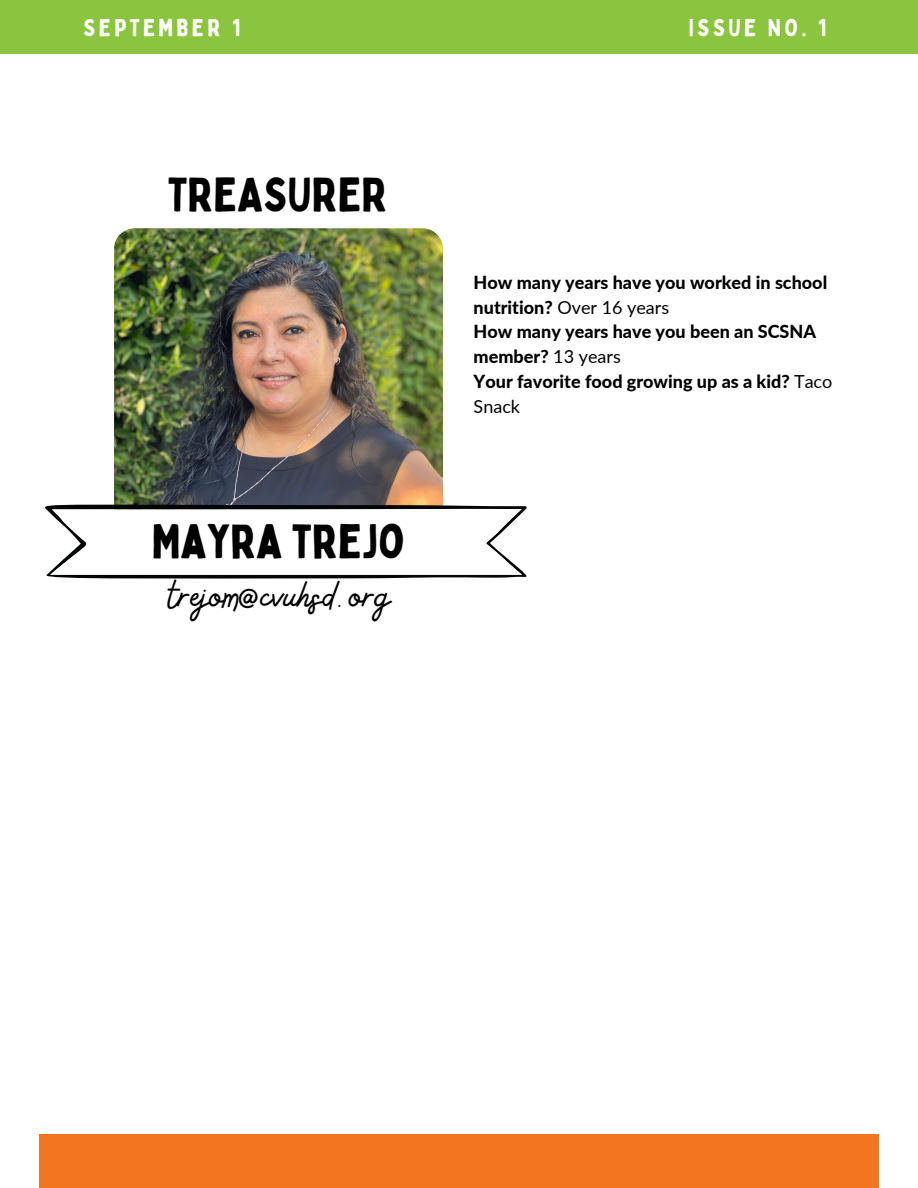
<style>
.page{position:relative;width:918px;height:1188px;background:#fff}
.page>*{position:absolute;margin:0;border:0;box-sizing:border-box;transform-origin:0 0}
.t1{font:47.25px "Bobby Jones";color:#000}
.t2{font:40.5px "Bellaboo";color:#000}
.t3{font:24px "Bobby Jones";letter-spacing:.14em;color:#fff}
.t4{font:800 18px/24.8px "Lato";color:#000}
.s1{font-weight:400}
</style>
<div class="page">
<div style="left:39px;top:1134px;width:840px;height:54px;background:#f47520"></div>
<div style="left:0;top:0;width:918px;height:54px;background:#8bc53f"></div>
<img style="left:114px;top:228px;width:329px;height:329px;border-radius:20px">
<svg style="left:45px;top:502px;width:482px;height:77px"></svg>
<h3 class="t3" style="left:83px;top:13px;width:158px">SEPTEMBER 1</h3>
<h3 class="t3" style="left:689px;top:13px;width:139px">ISSUE NO. 1</h3>
<h1 class="t1" style="left:168px;top:164px;width:221px">TREASURER</h1>
<h1 class="t1" style="left:152px;top:512px;width:255px">MAYRA TREJO</h1>
<h2 class="t2" style="left:168px;top:571px;width:224px">trejom@cvuhsd.org</h2>
<p class="t4" style="left:474px;top:269px;width:360px">How many years have you worked in school nutrition? <span class="s1">Over 16 years<br></span>How many years have you been an SCSNA member? <span class="s1">13 years<br></span>Your favorite food growing up as a kid? <span class="s1">Taco<br>Snack</span></p>
</div>
